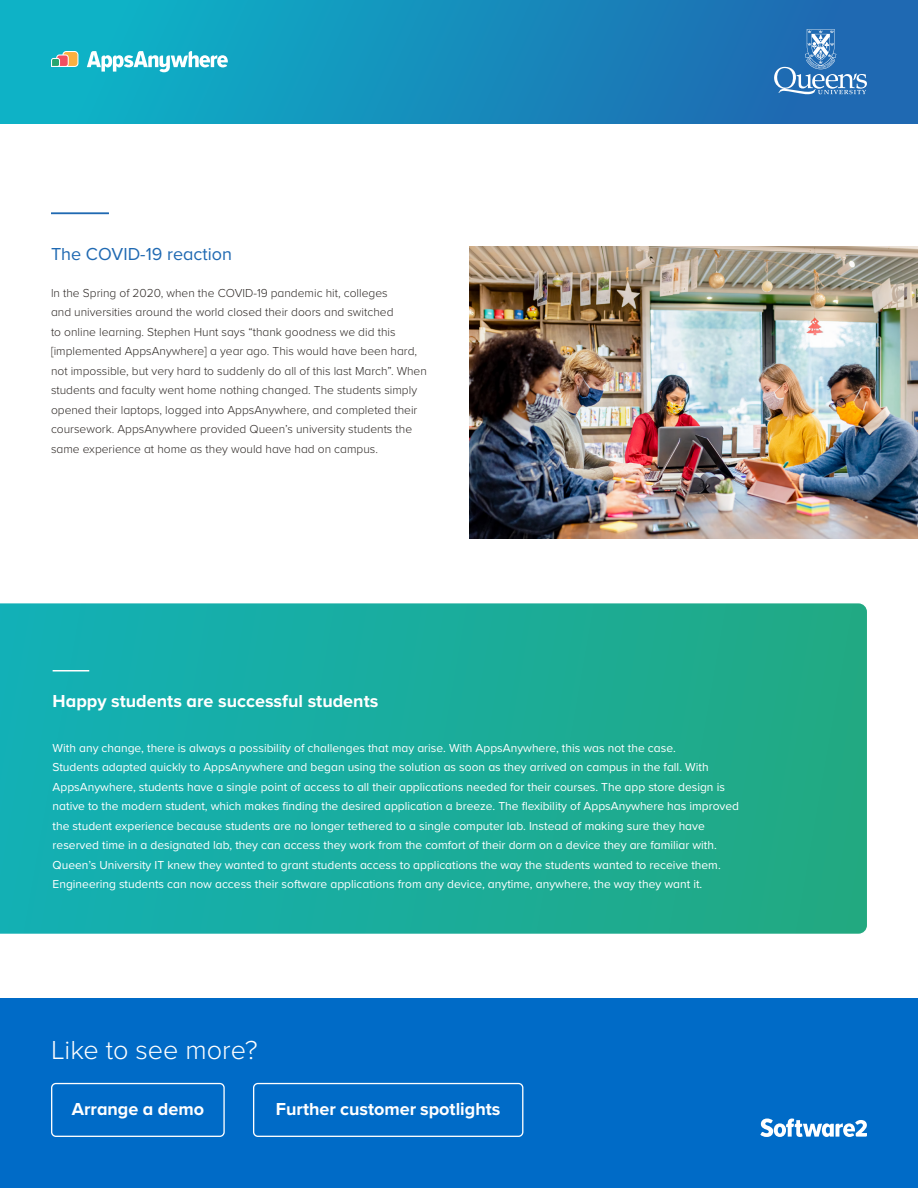
<style>
.page{position:relative;width:918px;height:1188px;background:#fff}
.page>*{position:absolute;margin:0;border:0;box-sizing:border-box;transform-origin:0 0}
.t1{font:300 27px "Proxima Nova";color:#fff}
.t2{font:700 18px "Proxima Nova";color:#fff}
.t3{font:18px "Proxima Nova";color:#1f69b2}
.t4{font:12px/19.5px "Proxima Nova";color:#fff}
.t5{font:300 12px/19.5px "Proxima Nova";color:#2e2926}
</style>
<div class="page">
<div style="left:0;top:0;width:918px;height:123px;background:linear-gradient(to right,#0cb9c8,#2062b0)"></div>
<svg style="left:87px;top:51px;width:141px;height:21px"></svg>
<svg style="left:51px;top:51px;width:27px;height:16px"></svg>
<svg style="left:774px;top:29px;width:93px;height:65px;background:#4583bf"></svg>
<img style="left:470px;top:246px;width:448px;height:292px">
<div style="left:0;top:999px;width:918px;height:189px;background:#006bc7"></div>
<svg style="left:760px;top:1119px;width:107px;height:18px"></svg>
<div style="left:51px;top:1083px;width:174px;height:54px;border:1px solid #fff;border-radius:4px"></div>
<div style="left:253px;top:1083px;width:270px;height:54px;border:1px solid #fff;border-radius:4px"></div>
<hr style="left:51px;top:213px;width:58px;height:1px;background:#1f69b2">
<svg style="left:0;top:603px;width:867px;height:331px;background:#1aac9b"></svg>
<hr style="left:53px;top:670px;width:36px;height:2px;background:#fff">
<p class="t3" style="left:51px;top:244px;width:182px">The COVID-19 reaction</p>
<p class="t5" style="left:51px;top:283px;width:377px">ln the Spring of 2020, when the COVID-19 pandemic hit, colleges<br>and universities around the world closed their doors and switched<br>to online learning. Stephen Hunt says “thank goodness we did this [implemented AppsAnywhere] a year ago. This would have been hard, not impossible, but very hard to suddenly do all of this last March”. When students and faculty went home nothing changed. The students simply opened their laptops, logged into AppsAnywhere, and completed their coursework. AppsAnywhere provided Queen’s university students the same experience at home as they would have had on campus.</p>
<p class="t2" style="left:53px;top:690px;width:327px">Happy students are successful students</p>
<p class="t4" style="left:53px;top:738px;width:688px">With any change, there is always a possibility of challenges that may arise. With AppsAnywhere, this was not the case.<br>Students adapted quickly to AppsAnywhere and began using the solution as soon as they arrived on campus in the fall. With AppsAnywhere, students have a single point of access to all their applications needed for their courses. The app store design is native to the modern student, which makes finding the desired application a breeze. The flexibility of AppsAnywhere has improved the student experience because students are no longer tethered to a single computer lab. Instead of making sure they have reserved time in a designated lab, they can access they work from the comfort of their dorm on a device they are familiar with.<br>Queen’s University IT knew they wanted to grant students access to applications the way the students wanted to receive them.<br>Engineering students can now access their software applications from any device, anytime, anywhere, the way they want it.</p>
<p class="t1" style="left:51px;top:1030px;width:208px">Like to see more?</p>
<p class="t2" style="left:72px;top:1098px;width:134px">Arrange a demo</p>
<p class="t2" style="left:276px;top:1098px;width:226px">Further customer spotlights</p>
</div>
